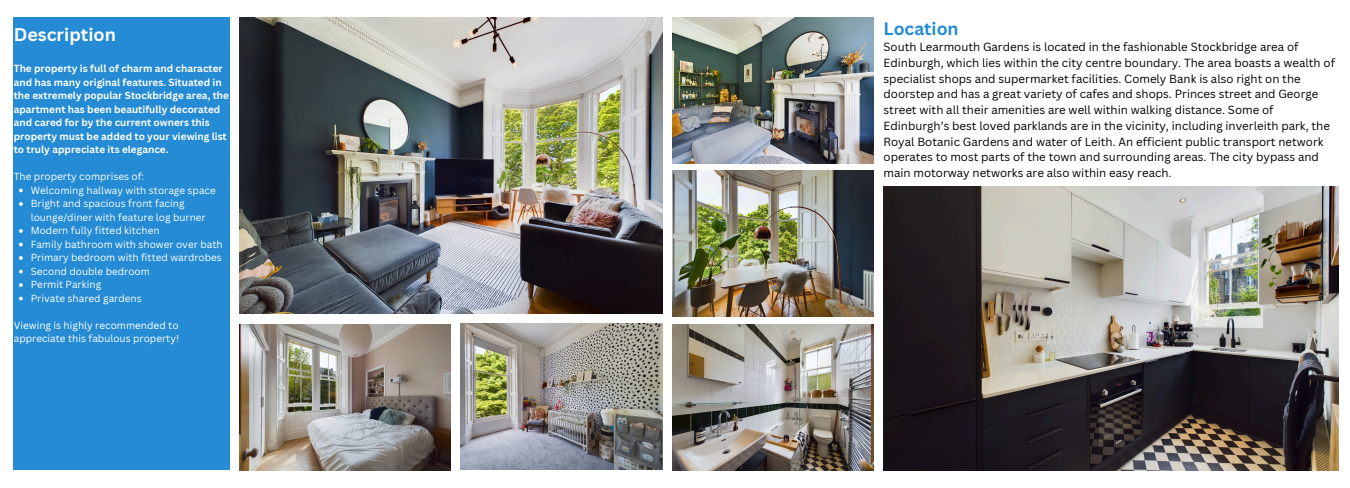
<style>
.page{position:relative;width:1350px;height:488px;background:#fff}
.page>*{position:absolute;margin:0;border:0;box-sizing:border-box;transform-origin:0 0}
.t1{font:700 17.9px "Canva Sans";color:#fff}
.t2{font:700 17.5px "Canva Sans";color:#248bd4}
.t3{font:11.5px/15.8px "Canva Sans";color:#000}
.t4{font:10px/13.5px "Canva Sans";color:#fff}
.t5{font:700 10px/13.5px "Canva Sans";color:#fff}
</style>
<div class="page">
<img style="left:239px;top:18px;width:423px;height:295px">
<div style="left:14px;top:18px;width:216px;height:451px;background:#248bd4"></div>
<img style="left:884px;top:186px;width:454px;height:284px">
<img style="left:461px;top:323px;width:201px;height:146px">
<img style="left:239px;top:324px;width:212px;height:146px">
<img style="left:672px;top:324px;width:202px;height:146px">
<img style="left:672px;top:18px;width:202px;height:146px">
<img style="left:672px;top:170px;width:202px;height:146px">
<svg style="left:19px;top:188px;width:4px;height:4px"></svg>
<svg style="left:19px;top:202px;width:4px;height:4px"></svg>
<svg style="left:19px;top:229px;width:4px;height:4px"></svg>
<svg style="left:19px;top:242px;width:4px;height:4px"></svg>
<svg style="left:19px;top:256px;width:4px;height:4px"></svg>
<svg style="left:19px;top:269px;width:4px;height:4px"></svg>
<svg style="left:19px;top:283px;width:4px;height:4px"></svg>
<svg style="left:19px;top:296px;width:4px;height:4px"></svg>
<h1 class="t1" style="left:14px;top:22px;width:104px">Description</h1>
<h3 class="t5" style="left:14px;top:62px;width:217px">The property is full of charm and character and has many original features. Situated in the extremely popular Stockbridge area, the apartment has been beautifully decorated and cared for by the current owners this property must be added to your viewing list to truly appreciate its elegance.</h3>
<p class="t4" style="left:14px;top:170px;width:132px">The property comprises of:</p>
<p class="t4" style="left:31px;top:183px;width:187px">Welcoming hallway with storage space</p>
<p class="t4" style="left:31px;top:197px;width:177px">Bright and spacious front facing lounge/diner with feature log burner</p>
<p class="t4" style="left:31px;top:224px;width:130px">Modern fully fitted kitchen</p>
<p class="t4" style="left:31px;top:237px;width:193px">Family bathroom with shower over bath</p>
<p class="t4" style="left:31px;top:251px;width:193px">Primary bedroom with fitted wardrobes</p>
<p class="t4" style="left:31px;top:264px;width:121px">Second double bedroom</p>
<p class="t4" style="left:31px;top:278px;width:72px">Permit Parking</p>
<p class="t4" style="left:31px;top:291px;width:113px">Private shared gardens</p>
<p class="t4" style="left:14px;top:318px;width:167px">Viewing is highly recommended to appreciate this fabulous property!</p>
<h2 class="t2" style="left:884px;top:16px;width:77px">Location</h2>
<h2 class="t3" style="left:884px;top:39px;width:453px">South Learmouth Gardens is located in the fashionable Stockbridge area of Edinburgh, which lies within the city centre boundary. The area boasts a wealth of specialist shops and supermarket facilities. Comely Bank is also right on the doorstep and has a great variety of cafes and shops. Princes street and George street with all their amenities are well within walking distance. Some of Edinburgh’s best loved parklands are in the vicinity, including inverleith park, the Royal Botanic Gardens and water of Leith. An efficient public transport network operates to most parts of the town and surrounding areas. The city bypass and main motorway networks are also within easy reach.</h2>
</div>
